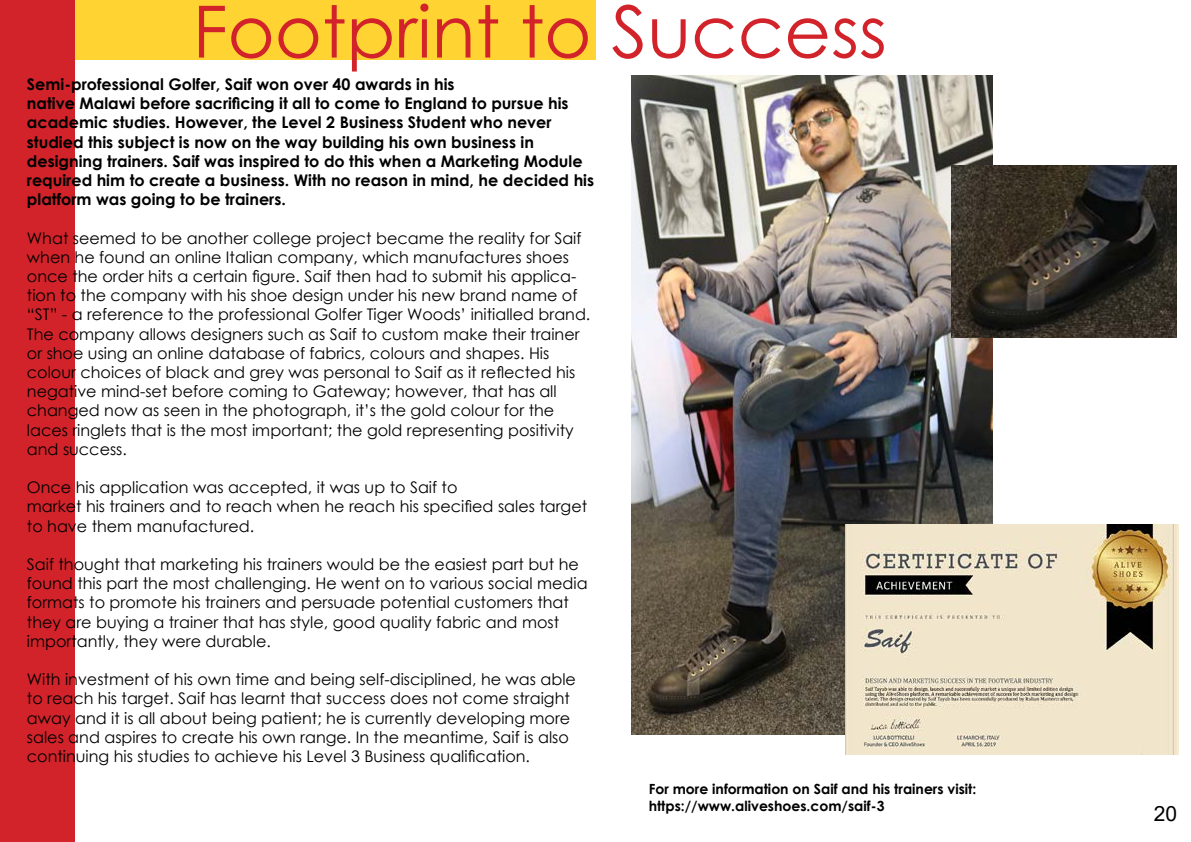
<style>
.page{position:relative;width:1191px;height:842px;background:#fff}
.page>*{position:absolute;margin:0;border:0;box-sizing:border-box;transform-origin:0 0}
.t1{font:72px "Century Gothic";color:#d2232a}
.t2{font:21px "Arial";color:#000}
.t3{font:16px/19.2px "Century Gothic";color:#000}
.t4{font:700 16px/19.2px "Century Gothic";color:#000}
.t5{font:700 14px/16.8px "Century Gothic";color:#000}
</style>
<div class="page">
<div style="left:0;top:0;width:595px;height:60px;background:#fed332"></div>
<div style="left:0;top:0;width:74px;height:842px;background:#d2232a"></div>
<img style="left:631px;top:76px;width:361px;height:658px">
<img style="left:951px;top:165px;width:225px;height:172px">
<img style="left:845px;top:524px;width:333px;height:230px">
<div style="left:916px;top:620px;width:86px;height:38px;background:#f1e5cb"></div>
<h1 class="t1" style="left:193px;top:-19px;width:696px">Footprint to Success</h1>
<p class="t4" style="left:27px;top:74px;width:569px">Semi-professional Golfer, Saif won over 40 awards in his<br>native Malawi before sacrificing it all to come to England to pursue his academic studies. However, the Level 2 Business Student who never studied this subject is now on the way building his own business in designing trainers. Saif was inspired to do this when a Marketing Module required him to create a business. With no reason in mind, he decided his platform was going to be trainers.</p>
<p class="t3" style="left:27px;top:228px;width:565px">What seemed to be another college project became the reality for Saif when he found an online Italian company, which manufactures shoes once the order hits a certain figure. Saif then had to submit his applica&shy;tion to the company with his shoe design under his new brand name of “ST” - a reference to the professional Golfer Tiger Woods’ initialled brand.<br>The company allows designers such as Saif to custom make their trainer or shoe using an online database of fabrics, colours and shapes. His colour choices of black and grey was personal to Saif as it reflected his negative mind-set before coming to Gateway; however, that has all changed now as seen in the photograph, it’s the gold colour for the laces ringlets that is the most important; the gold representing positivity and success.</p>
<p class="t3" style="left:27px;top:478px;width:562px">Once his application was accepted, it was up to Saif to<br>market his trainers and to reach when he reach his specified sales target to have them manufactured.</p>
<p class="t3" style="left:27px;top:554px;width:562px">Saif thought that marketing his trainers would be the easiest part but he found this part the most challenging. He went on to various social media formats to promote his trainers and persuade potential customers that they are buying a trainer that has style, good quality fabric and most importantly, they were durable.</p>
<p class="t3" style="left:27px;top:670px;width:550px">With investment of his own time and being self-disciplined, he was able to reach his target. Saif has learnt that success does not come straight away and it is all about being patient; he is currently developing more sales and aspires to create his own range. In the meantime, Saif is also continuing his studies to achieve his Level 3 Business qualification.</p>
<p class="t5" style="left:648px;top:780px;width:329px">For more information on Saif and his trainers visit: https://www.aliveshoes.com/saif-3</p>
<h2 class="t2" style="left:1153px;top:799px;width:25px">20</h2>
</div>
